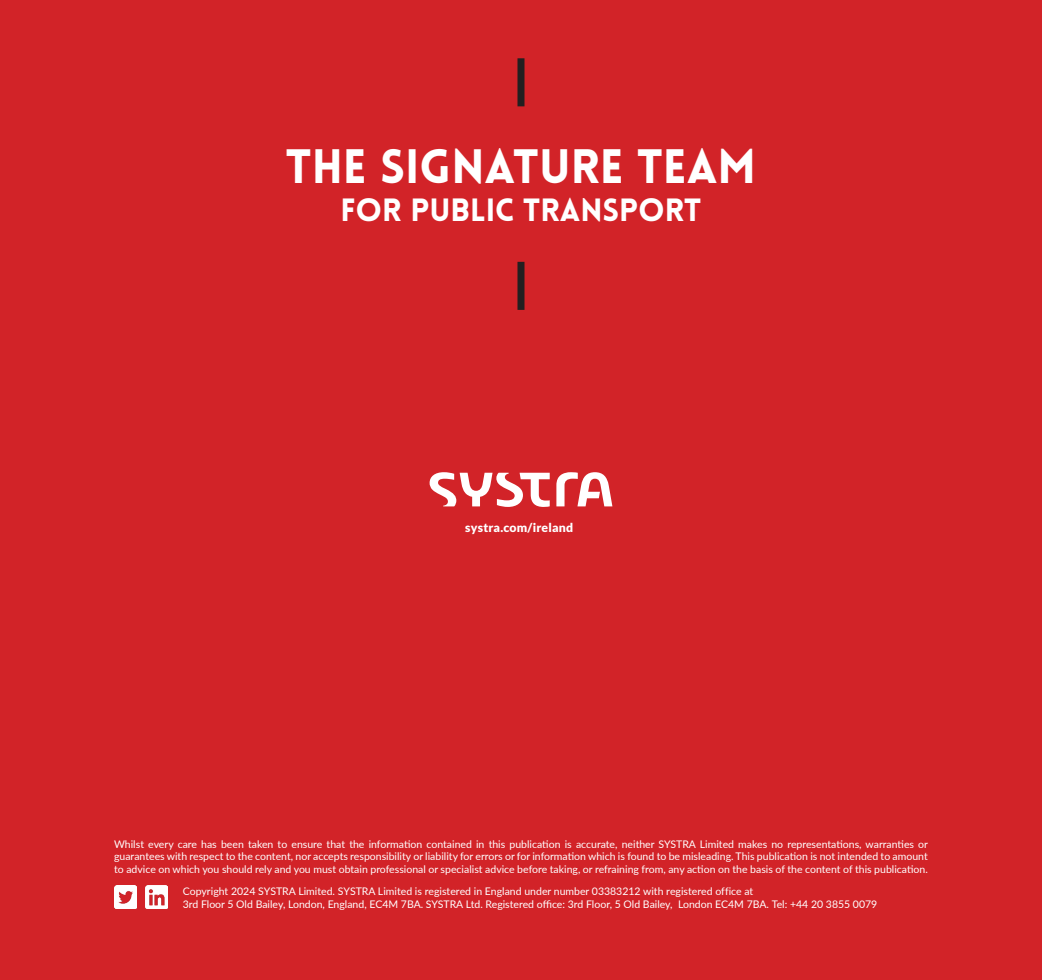
<style>
.page{position:relative;width:1042px;height:980px;background:#d22328}
.page>*{position:absolute;margin:0;border:0;box-sizing:border-box;transform-origin:0 0}
.t1{font:900 47.25px "Lovelo";color:#fff}
.t2{font:900 31.5px "Lovelo";color:#fff}
.t3{font:900 12.25px "Lato";letter-spacing:.015em;color:#fff}
.t4{font:10.5px/12.6px "Lato";color:#fff;text-align:justify}
</style>
<div class="page">
<svg style="left:556px;top:472px;width:56px;height:34px"></svg>
<svg style="left:429px;top:472px;width:121px;height:35px"></svg>
<div style="left:517px;top:58px;width:7px;height:48px;background:#231f20"></div>
<div style="left:517px;top:262px;width:7px;height:48px;background:#231f20"></div>
<img style="left:145px;top:885px;width:23px;height:23px">
<img style="left:114px;top:885px;width:23px;height:23px">
<h1 class="t1" style="left:286px;top:148px;width:472px">THE SIGNATURE TEAM</h1>
<h2 class="t2" style="left:340px;top:197px;width:362px">FOR PUBLIC TRANSPORT</h2>
<p class="t3" style="left:465px;top:520px;width:109px">systra.com/ireland</p>
<p class="t4" style="left:114px;top:837px;width:815px">Whilst every care has been taken to ensure that the information contained in this publication is accurate, neither SYSTRA Limited makes no representations, warranties or guarantees with respect to the content, nor accepts responsibility or liability for errors or for information which is found to be misleading. This publication is not intended to amount to advice on which you should rely and you must obtain professional or specialist advice before taking, or refraining from, any action on the basis of the content of this publication.</p>
<p class="t4" style="left:183px;top:885px;width:696px">Copyright 2024 SYSTRA Limited. SYSTRA Limited is registered in England under number 03383212 with registered office at<br>3rd Floor 5 Old Bailey, London, England, EC4M 7BA. SYSTRA Ltd. Registered office: 3rd Floor, 5 Old Bailey, London EC4M 7BA. Tel: +44 20 3855 0079</p>
</div>
